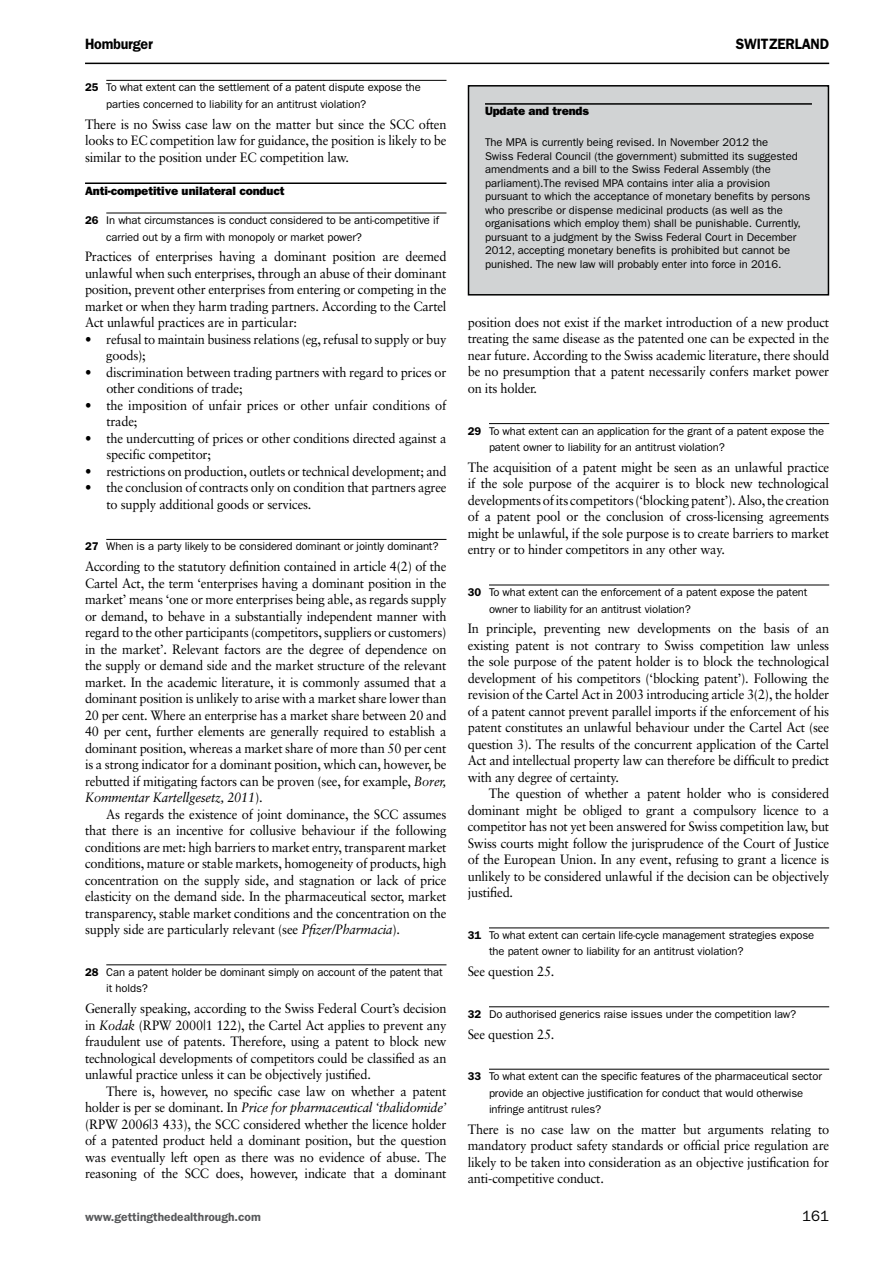
<style>
.page{position:relative;width:893px;height:1263px;background:#fff}
.page>*{position:absolute;margin:0;border:0;box-sizing:border-box;transform-origin:0 0}
.t1{font:600 15px "Franklin Gothic";letter-spacing:-.015em;color:#000;scale:.95 1}
.t2{font:15px "Franklin Gothic";color:#000}
.t3{font:13.5px/16.5px "Sabon";letter-spacing:-.015em;color:#000;text-align:justify;scale:.95 1}
.t4{font:800 12px "Franklin Gothic";letter-spacing:-.01em;color:#000}
.t5{font:600 12px "Franklin Gothic";color:#58595b}
.t6{font:11.25px/13.5px "Franklin Gothic";letter-spacing:-.01em;color:#000}
.s1{font-weight:600}
.s2{font-style:italic}
</style>
<div class="page">
<hr style="left:85px;top:63px;width:744px;height:1px;background:#000">
<hr style="left:106px;top:80px;width:340px;height:1px;background:#000">
<hr style="left:85px;top:182px;width:361px;height:2px;background:#000">
<hr style="left:106px;top:213px;width:340px;height:1px;background:#000">
<hr style="left:106px;top:539px;width:340px;height:1px;background:#000">
<hr style="left:106px;top:964px;width:340px;height:1px;background:#000">
<hr style="left:489px;top:423px;width:340px;height:1px;background:#000">
<hr style="left:489px;top:585px;width:340px;height:1px;background:#000">
<hr style="left:489px;top:927px;width:340px;height:1px;background:#000">
<hr style="left:489px;top:1006px;width:340px;height:1px;background:#000">
<hr style="left:489px;top:1069px;width:340px;height:1px;background:#000">
<div style="left:468px;top:86px;width:360px;height:209px;background:#d1d3d4"></div>
<div style="left:468px;top:85px;width:361px;height:211px;border:2px solid #000"></div>
<hr style="left:485px;top:103px;width:327px;height:2px;background:#000">
<p class="t1" style="left:85px;top:35px;width:73px">Homburger</p>
<p class="t1" style="left:736px;top:35px;width:100px">Switzerland</p>
<p class="t6" style="left:106px;top:79px;width:316px;line-height:16.5px;text-indent:-21px"><span class="s1">25</span> To what extent can the settlement of a patent dispute expose the parties concerned to liability for an antitrust violation?</p>
<p class="t3" style="left:85px;top:116px;width:382px">There is no Swiss case law on the matter but since the SCC often looks to EC competition law for guidance, the position is likely to be similar to the position under EC competition law.</p>
<p class="t4" style="left:85px;top:183px;width:201px">Anti-competitive unilateral conduct</p>
<p class="t6" style="left:106px;top:212px;width:334px;line-height:16.5px;text-indent:-21px"><span class="s1">26</span> In what circumstances is conduct considered to be anti-competitive if carried out by a firm with monopoly or market power?</p>
<p class="t3" style="left:85px;top:248px;width:382px">Practices of enterprises having a dominant position are deemed unlawful when such enterprises, through an abuse of their dominant position, prevent other enterprises from entering or competing in the market or when they harm trading partners. According to the Cartel Act unlawful practices are in particular:</p>
<p class="t3" style="left:106px;top:331px;width:360px;text-indent:-21px">• refusal to maintain business relations (eg, refusal to supply or buy goods);</p>
<p class="t3" style="left:106px;top:364px;width:360px;text-indent:-21px">• discrimination between trading partners with regard to prices or other conditions of trade;</p>
<p class="t3" style="left:106px;top:397px;width:360px;text-indent:-21px">• the imposition of unfair prices or other unfair conditions of trade;</p>
<p class="t3" style="left:106px;top:430px;width:360px;text-indent:-21px">• the undercutting of prices or other conditions directed against a specific competitor;</p>
<p class="t3" style="left:85px;top:463px;width:382px">• restrictions on production, outlets or technical development; and</p>
<p class="t3" style="left:106px;top:479px;width:360px;text-indent:-21px">• the conclusion of contracts only on condition that partners agree to supply additional goods or services.</p>
<p class="t6" style="left:85px;top:540px;width:355px"><span class="s1">27</span> When is a party likely to be considered dominant or jointly dominant?</p>
<p class="t3" style="left:85px;top:558px;width:382px">According to the statutory definition contained in article 4(2) of the Cartel Act, the term ‘enterprises having a dominant position in the market’ means ‘one or more enterprises being able, as regards supply or demand, to behave in a substantially independent manner with regard to the other participants (competitors, suppliers or customers) in the market’. Relevant factors are the degree of dependence on the supply or demand side and the market structure of the relevant market. In the academic literature, it is commonly assumed that a dominant position is unlikely to arise with a market share lower than 20 per cent. Where an enterprise has a market share between 20 and 40 per cent, further elements are generally required to establish a dominant position, whereas a market share of more than 50 per cent is a strong indicator for a dominant position, which can, however, be rebutted if mitigating factors can be proven (see, for example, <span class="s2">Borer, Kommentar Kartellgesetz, 2011</span>).</p>
<p class="t3" style="left:85px;top:805px;width:382px;text-indent:21px">As regards the existence of joint dominance, the SCC assumes that there is an incentive for collusive behaviour if the following conditions are met: high barriers to market entry, transparent market conditions, mature or stable markets, homogeneity of products, high concentration on the supply side, and stagnation or lack of price elasticity on the demand side. In the pharmaceutical sector, market transparency, stable market conditions and the concentration on the supply side are particularly relevant (see <span class="s2">Pfizer/Pharmacia</span>).</p>
<p class="t6" style="left:106px;top:964px;width:338px;line-height:16.5px;text-indent:-21px"><span class="s1">28</span> Can a patent holder be dominant simply on account of the patent that it holds?</p>
<p class="t3" style="left:85px;top:1000px;width:382px">Generally speaking, according to the Swiss Federal Court’s decision in <span class="s2">Kodak</span> (RPW 2000|1 122), the Cartel Act applies to prevent any fraudulent use of patents. Therefore, using a patent to block new technological developments of competitors could be classified as an unlawful practice unless it can be objectively justified.</p>
<p class="t3" style="left:85px;top:1082px;width:382px;text-indent:21px">There is, however, no specific case law on whether a patent holder is per se dominant. In <span class="s2">Price for pharmaceutical ‘thalidomide’ </span>(RPW 2006|3 433), the SCC considered whether the licence holder of a patented product held a dominant position, but the question was eventually left open as there was no evidence of abuse. The reasoning of the SCC does, however, indicate that a dominant</p>
<p class="t4" style="left:485px;top:104px;width:105px">Update and trends</p>
<p class="t6" style="left:485px;top:136px;width:327px">The MPA is currently being revised. In November 2012 the<br>Swiss Federal Council (the government) submitted its suggested amendments and a bill to the Swiss Federal Assembly (the parliament).The revised MPA contains inter alia a provision pursuant to which the acceptance of monetary benefits by persons who prescribe or dispense medicinal products (as well as the organisations which employ them) shall be punishable. Currently, pursuant to a judgment by the Swiss Federal Court in December 2012, accepting monetary benefits is prohibited but cannot be punished. The new law will probably enter into force in 2016.</p>
<p class="t3" style="left:468px;top:314px;width:382px">position does not exist if the market introduction of a new product treating the same disease as the patented one can be expected in the near future. According to the Swiss academic literature, there should be no presumption that a patent necessarily confers market power on its holder.</p>
<p class="t6" style="left:489px;top:423px;width:337px;line-height:16.5px;text-indent:-21px"><span class="s1">29</span> To what extent can an application for the grant of a patent expose the patent owner to liability for an antitrust violation?</p>
<p class="t3" style="left:468px;top:459px;width:382px">The acquisition of a patent might be seen as an unlawful practice if the sole purpose of the acquirer is to block new technological developments of its competitors (‘blocking patent’). Also, the creation of a patent pool or the conclusion of cross-licensing agreements might be unlawful, if the sole purpose is to create barriers to market entry or to hinder competitors in any other way.</p>
<p class="t6" style="left:489px;top:584px;width:320px;line-height:16.5px;text-indent:-21px"><span class="s1">30</span> To what extent can the enforcement of a patent expose the patent owner to liability for an antitrust violation?</p>
<p class="t3" style="left:468px;top:620px;width:382px">In principle, preventing new developments on the basis of an existing patent is not contrary to Swiss competition law unless the sole purpose of the patent holder is to block the technological development of his competitors (‘blocking patent’). Following the revision of the Cartel Act in 2003 introducing article 3(2), the holder of a patent cannot prevent parallel imports if the enforcement of his patent constitutes an unlawful behaviour under the Cartel Act (see question 3). The results of the concurrent application of the Cartel Act and intellectual property law can therefore be difficult to predict with any degree of certainty.</p>
<p class="t3" style="left:468px;top:785px;width:382px;text-indent:21px">The question of whether a patent holder who is considered dominant might be obliged to grant a compulsory licence to a competitor has not yet been answered for Swiss competition law, but Swiss courts might follow the jurisprudence of the Court of Justice of the European Union. In any event, refusing to grant a licence is unlikely to be considered unlawful if the decision can be objectively justified.</p>
<p class="t6" style="left:489px;top:927px;width:327px;line-height:16.5px;text-indent:-21px"><span class="s1">31</span> To what extent can certain life-cycle management strategies expose the patent owner to liability for an antitrust violation?</p>
<p class="t3" style="left:468px;top:963px;width:93px">See question 25.</p>
<p class="t6" style="left:468px;top:1007px;width:330px"><span class="s1">32</span> Do authorised generics raise issues under the competition law?</p>
<p class="t3" style="left:468px;top:1025px;width:93px">See question 25.</p>
<p class="t6" style="left:489px;top:1068px;width:334px;line-height:16.5px;text-indent:-21px"><span class="s1">33</span> To what extent can the specific features of the pharmaceutical sector provide an objective justification for conduct that would otherwise infringe antitrust rules?</p>
<p class="t3" style="left:468px;top:1121px;width:382px">There is no case law on the matter but arguments relating to mandatory product safety standards or official price regulation are likely to be taken into consideration as an objective justification for anti-competitive conduct.</p>
<p class="t5" style="left:85px;top:1210px;width:177px">www.gettingthedealthrough.com</p>
<p class="t2" style="left:802px;top:1207px;width:28px">161</p>
</div>
